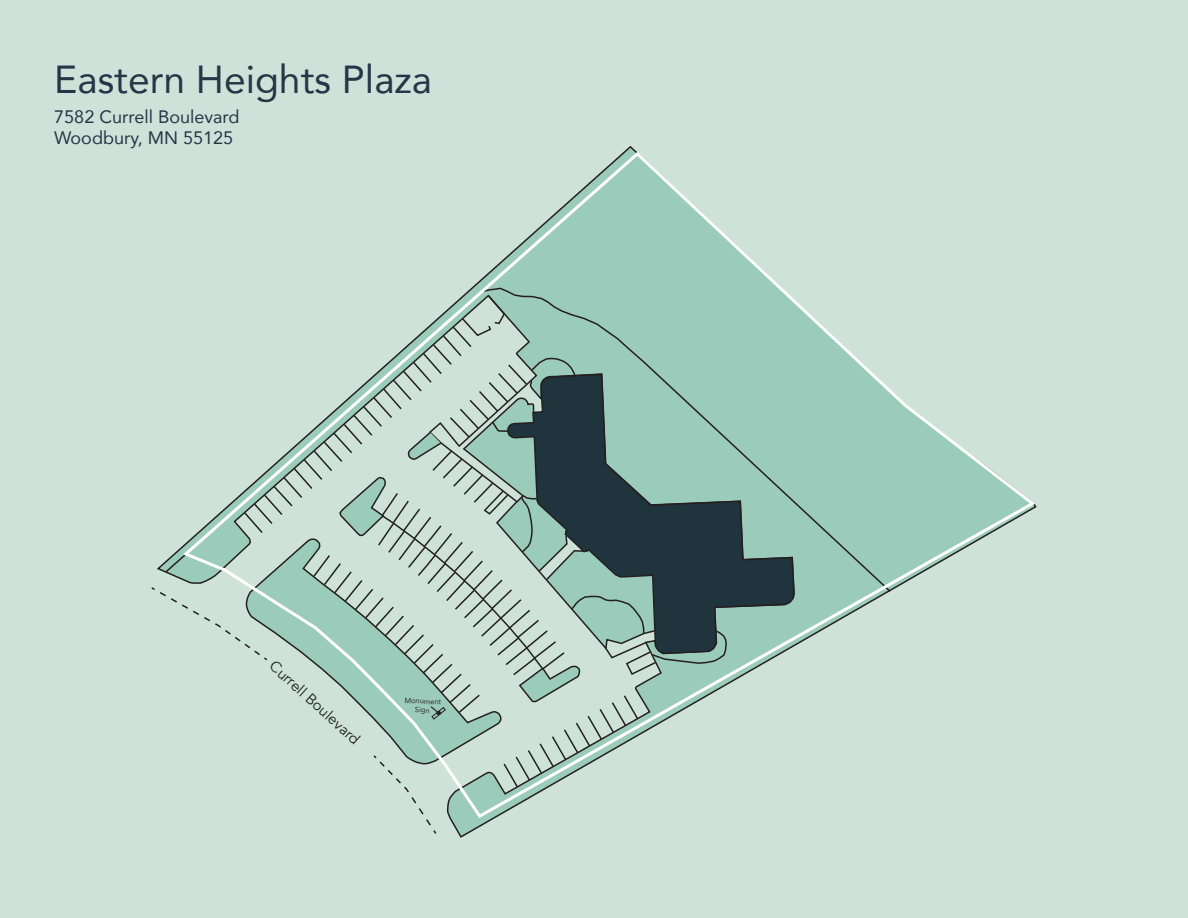
<style>
.page{position:relative;width:1188px;height:918px;background:#cee2da}
.page>*{position:absolute;margin:0;border:0;box-sizing:border-box;transform-origin:0 0}
.t1{font:39px "Avenir";color:#253746}
.t2{font:18px/21px "Avenir";color:#253746}
.t3{font:15px "Avenir";color:#231f20}
.t4{font:7.5px/9px "Avenir";color:#231f20;text-align:center}
</style>
<div class="page">
<svg style="left:465px;top:150px;width:572px;height:535px"></svg>
<svg style="left:151px;top:293px;width:577px;height:542px"></svg>
<h1 class="t1" style="left:54px;top:48px;width:379px">Eastern Heights Plaza</h1>
<p class="t2" style="left:54px;top:106px;width:187px">7582 Currell Boulevard<br>Woodbury, MN 55125</p>
<p class="t3" style="left:278px;top:657px;width:117px;rotate:42deg">Currell Boulevard</p>
<p class="t4" style="left:405px;top:696px;width:38px;rotate:3deg">Monument<br>Sign</p>
</div>
